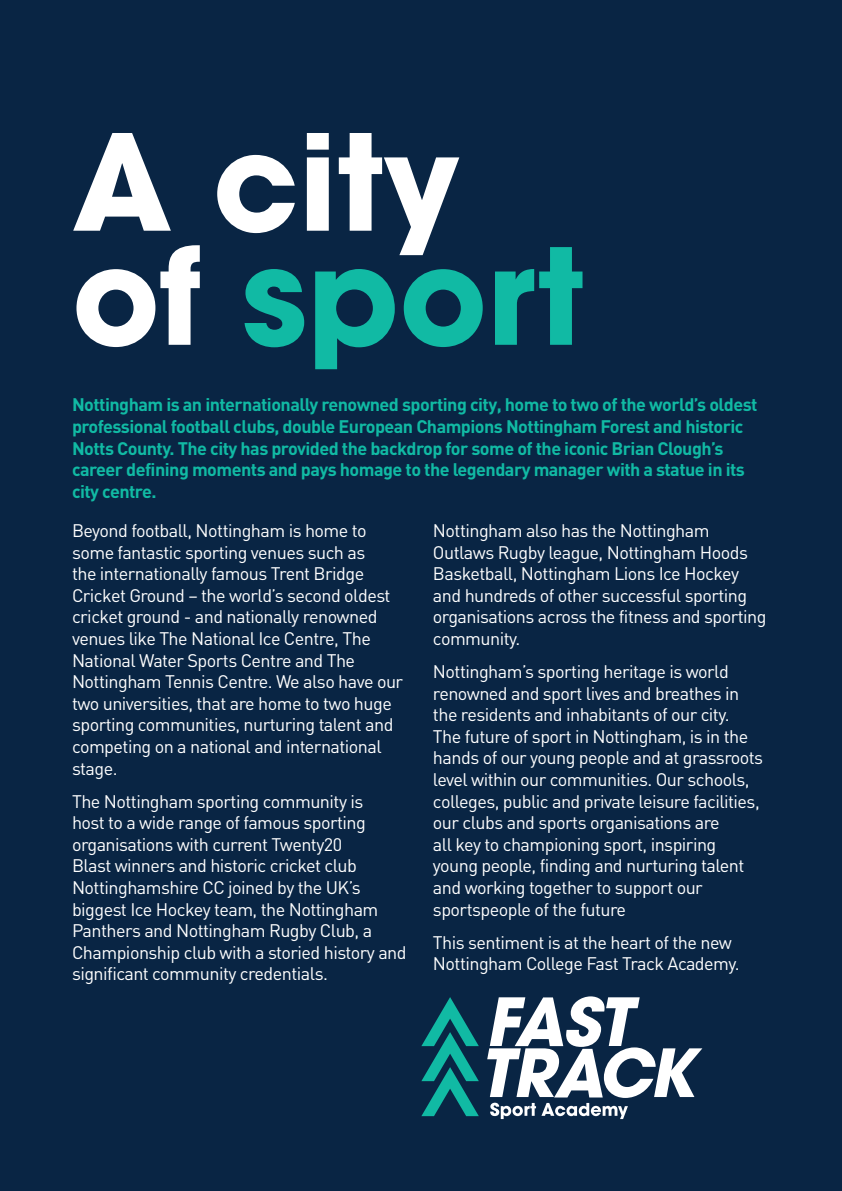
<style>
.page{position:relative;width:842px;height:1191px;background:#092544}
.page>*{position:absolute;margin:0;border:0;box-sizing:border-box;transform-origin:0 0}
.t1{font:700 132px/114px "ITC Avant Garde Std";color:#fff}
.t2{font:18px/21.6px "DIN";letter-spacing:-.03em;color:#fff}
.t3{font:700 18px/21.6px "DIN";letter-spacing:-.03em;color:#11baa4}
.s1{color:#11baa4}
</style>
<div class="page">
<svg style="left:421px;top:997px;width:58px;height:119px"></svg>
<svg style="left:487px;top:996px;width:215px;height:123px"></svg>
<h1 class="t1" style="left:72px;top:123px;width:514px">A city of <span class="s1">sport</span></h1>
<p class="t3" style="left:72px;top:393px;width:687px">Nottingham is an internationally renowned sporting city, home to two of the world’s oldest professional football clubs, double European Champions Nottingham Forest and historic Notts County. The city has provided the backdrop for some of the iconic Brian Clough’s career defining moments and pays homage to the legendary manager with a statue in its city centre.</p>
<p class="t2" style="left:72px;top:519px;width:333px">Beyond football, Nottingham is home to some fantastic sporting venues such as<br>the internationally famous Trent Bridge Cricket Ground – the world’s second oldest cricket ground - and nationally renowned venues like The National Ice Centre, The National Water Sports Centre and The Nottingham Tennis Centre. We also have our two universities, that are home to two huge sporting communities, nurturing talent and competing on a national and international stage.</p>
<p class="t2" style="left:72px;top:790px;width:336px">The Nottingham sporting community is<br>host to a wide range of famous sporting organisations with current Twenty20<br>Blast winners and historic cricket club Nottinghamshire CC joined by the UK’s biggest Ice Hockey team, the Nottingham Panthers and Nottingham Rugby Club, a Championship club with a storied history and significant community credentials.</p>
<p class="t2" style="left:433px;top:519px;width:335px">Nottingham also has the Nottingham Outlaws Rugby league, Nottingham Hoods Basketball, Nottingham Lions Ice Hockey and hundreds of other successful sporting organisations across the fitness and sporting community.</p>
<p class="t2" style="left:433px;top:660px;width:332px">Nottingham’s sporting heritage is world renowned and sport lives and breathes in the residents and inhabitants of our city.<br>The future of sport in Nottingham, is in the hands of our young people and at grassroots level within our communities. Our schools, colleges, public and private leisure facilities, our clubs and sports organisations are<br>all key to championing sport, inspiring young people, finding and nurturing talent and working together to support our sportspeople of the future</p>
<p class="t2" style="left:433px;top:931px;width:308px">This sentiment is at the heart of the new<br>Nottingham College Fast Track Academy.</p>
</div>
